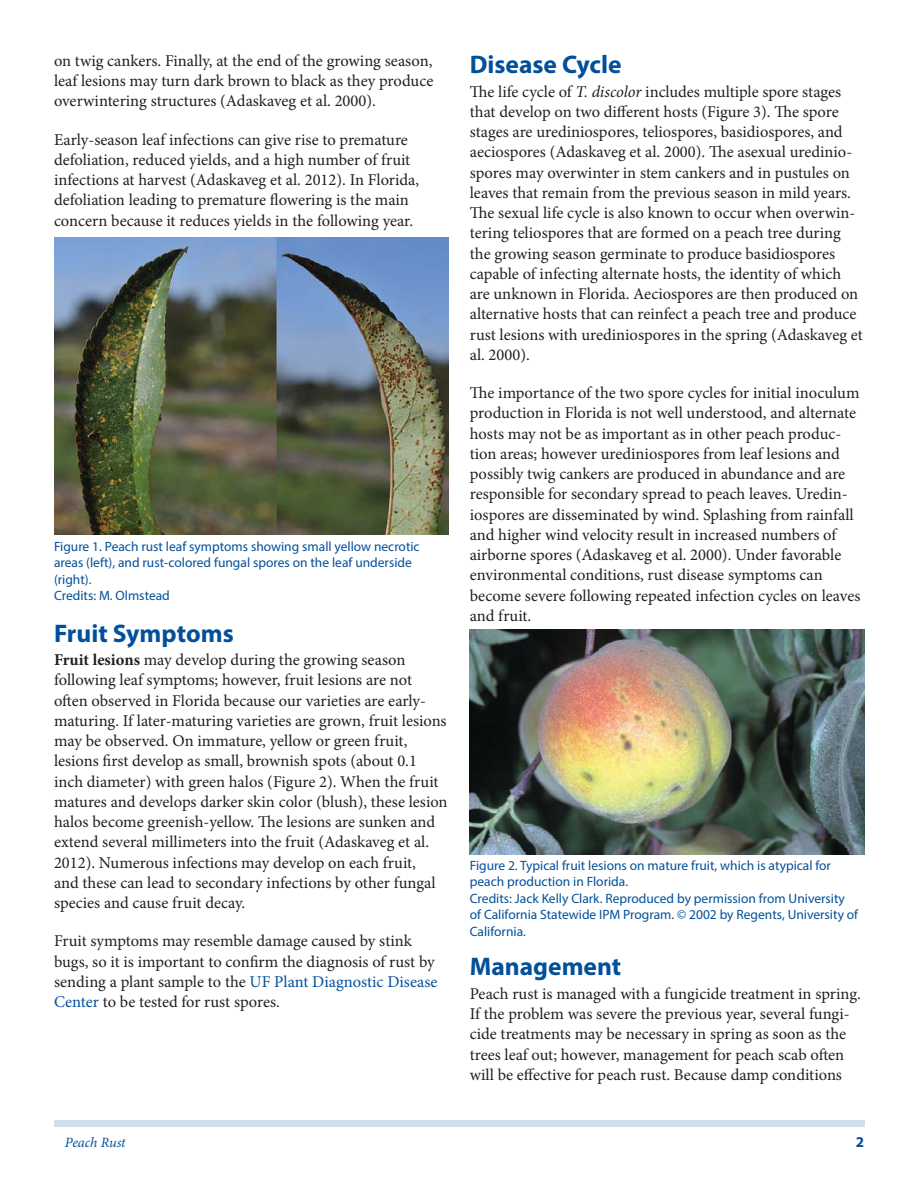
<style>
.page{position:relative;width:918px;height:1188px;background:#fff}
.page>*{position:absolute;margin:0;border:0;box-sizing:border-box;transform-origin:0 0}
.t1{font:700 25.5px "Myriad Pro";color:#03509a}
.t2{font:16.5px/20.2px "Minion Pro";color:#231f20}
.t3{font:700 15px "Myriad Pro";color:#03509a}
.t4{font:italic 14.25px "Minion Pro";letter-spacing:-.01em;color:#03509a}
.t5{font:13.5px/16.5px "Myriad Pro";color:#03509a}
.s1{font-weight:700}
.s2{color:#03509a}
.s3{font-style:italic}
</style>
<div class="page">
<div style="left:54px;top:1120px;width:810px;height:7px;background:#d0ddea"></div>
<img style="left:54px;top:237px;width:394px;height:298px">
<img style="left:470px;top:630px;width:394px;height:224px">
<p class="t2" style="left:54px;top:52px;width:381px;text-align:justify">on twig cankers. Finally, at the end of the growing season, leaf lesions may turn dark brown to black as they produce overwintering structures (Adaskaveg et al. 2000).</p>
<p class="t2" style="left:54px;top:131px;width:367px">Early-season leaf infections can give rise to premature defoliation, reduced yields, and a high number of fruit infections at harvest (Adaskaveg et al. 2012). In Florida, defoliation leading to premature flowering is the main concern because it reduces yields in the following year.</p>
<p class="t5" style="left:54px;top:539px;width:367px">Figure 1. Peach rust leaf symptoms showing small yellow necrotic areas (left), and rust-colored fungal spores on the leaf underside (right).<br>Credits: M. Olmstead</p>
<h1 class="t1" style="left:54px;top:623px;width:181px">Fruit Symptoms</h1>
<p class="t2" style="left:54px;top:651px;width:395px"><span class="s1">Fruit lesions</span> may develop during the growing season following leaf symptoms; however, fruit lesions are not often observed in Florida because our varieties are early&shy;maturing. If later-maturing varieties are grown, fruit lesions may be observed. On immature, yellow or green fruit, lesions first develop as small, brownish spots (about 0.1 inch diameter) with green halos (Figure 2). When the fruit matures and develops darker skin color (blush), these lesion halos become greenish-yellow. The lesions are sunken and extend several millimeters into the fruit (Adaskaveg et al.<br>2012). Numerous infections may develop on each fruit,<br>and these can lead to secondary infections by other fungal species and cause fruit decay.</p>
<p class="t2" style="left:54px;top:932px;width:385px">Fruit symptoms may resemble damage caused by stink bugs, so it is important to confirm the diagnosis of rust by sending a plant sample to the <span class="s2">UF Plant Diagnostic Disease Center</span> to be tested for rust spores.</p>
<h1 class="t1" style="left:470px;top:55px;width:153px">Disease Cycle</h1>
<p class="t2" style="left:470px;top:83px;width:395px">The life cycle of <span class="s3">T. discolor</span> includes multiple spore stages that develop on two different hosts (Figure 3). The spore stages are urediniospores, teliospores, basidiospores, and aeciospores (Adaskaveg et al. 2000). The asexual uredinio&shy;spores may overwinter in stem cankers and in pustules on leaves that remain from the previous season in mild years.<br>The sexual life cycle is also known to occur when overwin&shy;tering teliospores that are formed on a peach tree during the growing season germinate to produce basidiospores capable of infecting alternate hosts, the identity of which are unknown in Florida. Aeciospores are then produced on alternative hosts that can reinfect a peach tree and produce rust lesions with urediniospores in the spring (Adaskaveg et al. 2000).</p>
<p class="t2" style="left:470px;top:384px;width:392px">The importance of the two spore cycles for initial inoculum production in Florida is not well understood, and alternate hosts may not be as important as in other peach produc&shy;tion areas; however urediniospores from leaf lesions and possibly twig cankers are produced in abundance and are responsible for secondary spread to peach leaves. Uredin&shy;iospores are disseminated by wind. Splashing from rainfall and higher wind velocity result in increased numbers of airborne spores (Adaskaveg et al. 2000). Under favorable environmental conditions, rust disease symptoms can become severe following repeated infection cycles on leaves and fruit.</p>
<p class="t5" style="left:470px;top:858px;width:390px">Figure 2. Typical fruit lesions on mature fruit, which is atypical for peach production in Florida.<br>Credits: Jack Kelly Clark. Reproduced by permission from University of California Statewide IPM Program. © 2002 by Regents, University of California.</p>
<h1 class="t1" style="left:470px;top:957px;width:153px">Management</h1>
<p class="t2" style="left:470px;top:985px;width:393px">Peach rust is managed with a fungicide treatment in spring.<br>If the problem was severe the previous year, several fungi&shy;cide treatments may be necessary in spring as soon as the trees leaf out; however, management for peach scab often will be effective for peach rust. Because damp conditions</p>
<p class="t4" style="left:65px;top:1137px;width:62px">Peach Rust</p>
<p class="t3" style="left:856px;top:1137px;width:10px">2</p>
</div>
